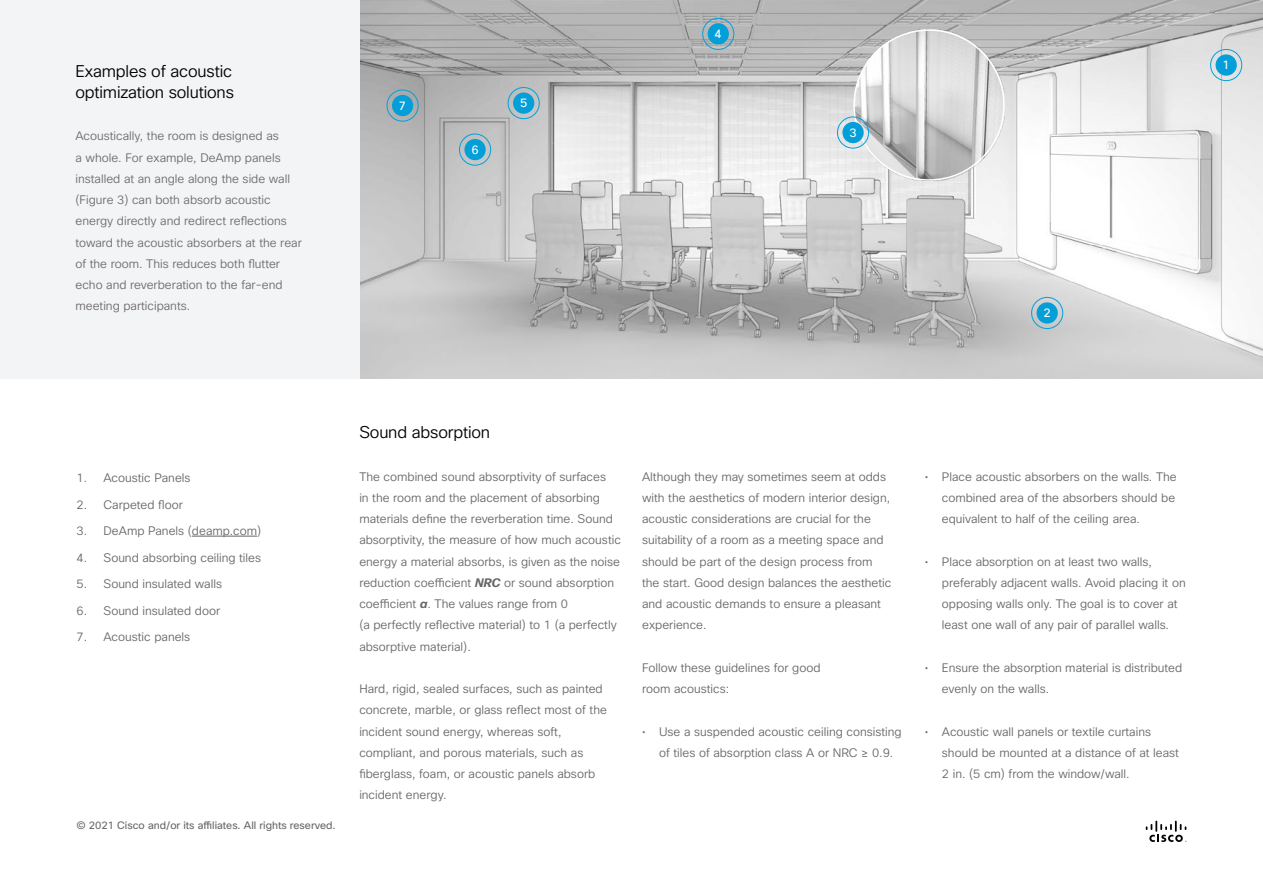
<style>
.page{position:relative;width:1263px;height:893px;background:#fff}
.page>*{position:absolute;margin:0;border:0;box-sizing:border-box;transform-origin:0 0}
.t1{font:300 16.5px/21.3px "Cisco Sans";letter-spacing:-.01em;color:#000}
.t2{font:300 12px/21.3px "Cisco Sans";color:#666766}
.t3{font:300 12px/21.3px "Cisco Sans";color:#6f6b6a}
.t4{font:12px "Cisco Sans";color:#fff}
.t5{font:10.5px "Cisco Sans";color:#666}
.s1{font-weight:700;font-style:italic}
</style>
<div class="page">
<img style="left:359px;top:0;width:904px;height:378px">
<svg style="left:1146px;top:821px;width:40px;height:21px"></svg>
<hr style="left:192px;top:536px;width:65px;height:1px;background:#666766">
<div style="left:0;top:0;width:359px;height:378px;background:#f2f4f5"></div>
<div style="left:1215px;top:54px;width:22px;height:22px;background:#049fd9;border-radius:50%"></div>
<div style="left:1210px;top:49px;width:32px;height:32px;border:1px solid #049fd9;border-radius:50%"></div>
<div style="left:1036px;top:302px;width:22px;height:22px;background:#049fd9;border-radius:50%"></div>
<div style="left:1031px;top:297px;width:32px;height:32px;border:1px solid #049fd9;border-radius:50%"></div>
<div style="left:708px;top:23px;width:21px;height:21px;background:#049fd9;border-radius:50%"></div>
<div style="left:702px;top:18px;width:32px;height:32px;border:1px solid #049fd9;border-radius:50%"></div>
<div style="left:513px;top:92px;width:21px;height:22px;background:#049fd9;border-radius:50%"></div>
<div style="left:508px;top:87px;width:32px;height:32px;border:1px solid #049fd9;border-radius:50%"></div>
<div style="left:464px;top:139px;width:22px;height:21px;background:#049fd9;border-radius:50%"></div>
<div style="left:459px;top:134px;width:32px;height:32px;border:1px solid #049fd9;border-radius:50%"></div>
<div style="left:392px;top:95px;width:21px;height:21px;background:#049fd9;border-radius:50%"></div>
<div style="left:387px;top:90px;width:31px;height:32px;border:1px solid #049fd9;border-radius:50%"></div>
<img style="left:854px;top:30px;width:151px;height:150px">
<div style="left:842px;top:122px;width:22px;height:21px;background:#049fd9;border-radius:50%"></div>
<div style="left:837px;top:117px;width:32px;height:32px;border:1px solid #049fd9;border-radius:50%"></div>
<p class="t4" style="left:715px;top:26px;width:9px">4</p>
<h1 class="t1" style="left:75px;top:61px;width:160px">Examples of acoustic optimization solutions</h1>
<p class="t3" style="left:75px;top:126px;width:228px">Acoustically, the room is designed as<br>a whole. For example, DeAmp panels installed at an angle along the side wall (Figure 3) can both absorb acoustic energy directly and redirect reflections toward the acoustic absorbers at the rear of the room. This reduces both flutter echo and reverberation to the far-end meeting participants.</p>
<p class="t4" style="left:849px;top:125px;width:9px">3</p>
<p class="t4" style="left:520px;top:95px;width:9px">5</p>
<p class="t4" style="left:399px;top:98px;width:9px">7</p>
<p class="t4" style="left:471px;top:142px;width:9px">6</p>
<p class="t4" style="left:1043px;top:305px;width:9px">2</p>
<p class="t4" style="left:1222px;top:57px;width:9px">1</p>
<p class="t2" style="left:77px;top:468px;width:116px">1. Acoustic Panels</p>
<p class="t2" style="left:77px;top:494px;width:108px">2. Carpeted floor</p>
<p class="t2" style="left:77px;top:521px;width:186px">3. DeAmp Panels (deamp.com)</p>
<p class="t2" style="left:77px;top:547px;width:186px">4. Sound absorbing ceiling tiles</p>
<p class="t2" style="left:77px;top:574px;width:147px">5. Sound insulated walls</p>
<p class="t2" style="left:77px;top:600px;width:145px">6. Sound insulated door</p>
<p class="t2" style="left:77px;top:627px;width:115px">7. Acoustic panels</p>
<p class="t5" style="left:77px;top:819px;width:261px">© 2021 Cisco and/or its affiliates. All rights reserved.</p>
<h1 class="t1" style="left:359px;top:422px;width:132px">Sound absorption</h1>
<p class="t2" style="left:359px;top:466px;width:263px">The combined sound absorptivity of surfaces<br>in the room and the placement of absorbing materials define the reverberation time. Sound absorptivity, the measure of how much acoustic energy a material absorbs, is given as the noise reduction coefficient <span class="s1">NRC</span> or sound absorption coefficient <span class="s1">α</span>. The values range from 0<br>(a perfectly reflective material) to 1 (a perfectly absorptive material).</p>
<p class="t2" style="left:359px;top:679px;width:249px">Hard, rigid, sealed surfaces, such as painted concrete, marble, or glass reflect most of the incident sound energy, whereas soft, compliant, and porous materials, such as fiberglass, foam, or acoustic panels absorb incident energy.</p>
<p class="t2" style="left:642px;top:466px;width:251px">Although they may sometimes seem at odds with the aesthetics of modern interior design, acoustic considerations are crucial for the suitability of a room as a meeting space and should be part of the design process from the start. Good design balances the aesthetic and acoustic demands to ensure a pleasant experience.</p>
<p class="t2" style="left:642px;top:657px;width:180px">Follow these guidelines for good room acoustics:</p>
<p class="t2" style="left:659px;top:721px;width:244px;text-indent:-17px">• Use a suspended acoustic ceiling consisting of tiles of absorption class A or NRC ≥ 0.9.</p>
<p class="t2" style="left:942px;top:466px;width:236px;text-indent:-17px">• Place acoustic absorbers on the walls. The combined area of the absorbers should be equivalent to half of the ceiling area.</p>
<p class="t2" style="left:942px;top:551px;width:245px;text-indent:-17px">• Place absorption on at least two walls, preferably adjacent walls. Avoid placing it on opposing walls only. The goal is to cover at least one wall of any pair of parallel walls.</p>
<p class="t2" style="left:942px;top:657px;width:242px;text-indent:-17px">• Ensure the absorption material is distributed evenly on the walls.</p>
<p class="t2" style="left:942px;top:721px;width:239px;text-indent:-17px">• Acoustic wall panels or textile curtains should be mounted at a distance of at least<br>2 in. (5 cm) from the window/wall.</p>
</div>
